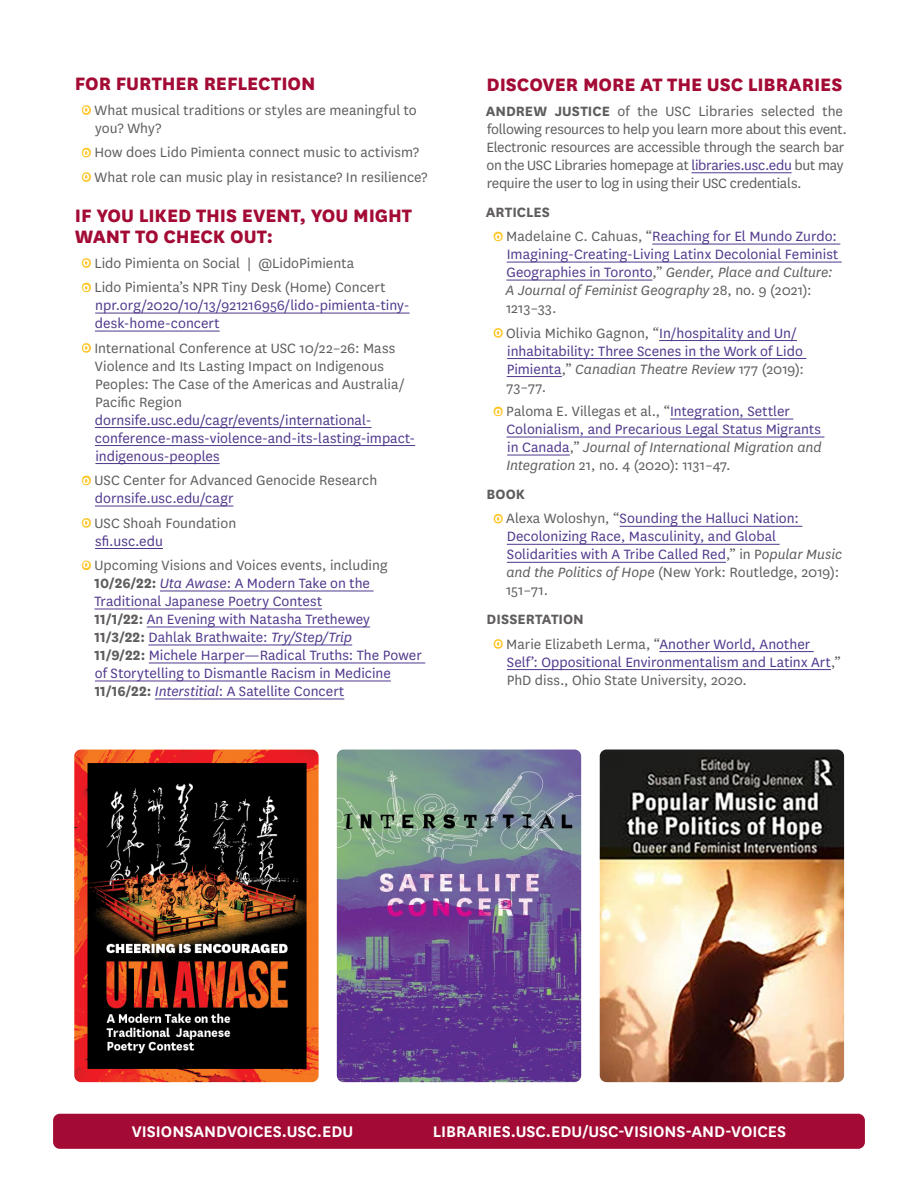
<style>
.page{position:relative;width:918px;height:1188px;background:#fff}
.page>*{position:absolute;margin:0;border:0;box-sizing:border-box;transform-origin:0 0}
.t1{font:800 21px/21px "National";letter-spacing:-.005em;color:#a30b35}
.t2{font:600 18px "National";color:#fff}
.t3{font:15.75px/18px "National";color:#50388c}
.t4{font:15.75px/18px "National";color:#5f5c5c}
.s1{font-weight:700;font-size:13.5px;color:#ffc425}
.s2{color:#50388c}
.s3{color:#5f5c5c}
.s4{font-weight:700;color:#5f5c5c}
.s5{font-style:italic}
.s6{font-weight:700}
.s7{font-style:italic;color:#5f5c5c}
</style>
<div class="page">
<div style="left:53px;top:1114px;width:812px;height:35px;background:#a30b35;border-radius:7px"></div>
<hr style="left:691px;top:172px;width:101px;height:1px;background:#50388c">
<hr style="left:652px;top:244px;width:188px;height:1px;background:#50388c">
<hr style="left:507px;top:262px;width:335px;height:1px;background:#50388c">
<hr style="left:506px;top:280px;width:146px;height:1px;background:#50388c">
<hr style="left:659px;top:340px;width:138px;height:1px;background:#50388c">
<hr style="left:507px;top:358px;width:299px;height:1px;background:#50388c">
<hr style="left:507px;top:376px;width:55px;height:1px;background:#50388c">
<hr style="left:670px;top:419px;width:123px;height:1px;background:#50388c">
<hr style="left:506px;top:437px;width:318px;height:1px;background:#50388c">
<hr style="left:507px;top:455px;width:63px;height:1px;background:#50388c">
<hr style="left:620px;top:526px;width:182px;height:1px;background:#50388c">
<hr style="left:507px;top:544px;width:273px;height:1px;background:#50388c">
<hr style="left:507px;top:562px;width:219px;height:1px;background:#50388c">
<hr style="left:659px;top:651px;width:155px;height:1px;background:#50388c">
<hr style="left:507px;top:669px;width:324px;height:1px;background:#50388c">
<hr style="left:95px;top:313px;width:315px;height:1px;background:#50388c">
<hr style="left:95px;top:331px;width:125px;height:1px;background:#50388c">
<hr style="left:95px;top:427px;width:277px;height:1px;background:#50388c">
<hr style="left:95px;top:445px;width:320px;height:1px;background:#50388c">
<hr style="left:95px;top:463px;width:125px;height:1px;background:#50388c">
<hr style="left:95px;top:506px;width:138px;height:1px;background:#50388c">
<hr style="left:95px;top:548px;width:68px;height:1px;background:#50388c">
<hr style="left:160px;top:591px;width:214px;height:1px;background:#50388c">
<hr style="left:94px;top:609px;width:228px;height:1px;background:#50388c">
<hr style="left:147px;top:627px;width:223px;height:1px;background:#50388c">
<hr style="left:148px;top:645px;width:204px;height:1px;background:#50388c">
<hr style="left:149px;top:663px;width:276px;height:1px;background:#50388c">
<hr style="left:95px;top:681px;width:296px;height:1px;background:#50388c">
<hr style="left:155px;top:699px;width:189px;height:1px;background:#50388c">
<img style="left:74px;top:750px;width:245px;height:332px">
<img style="left:337px;top:750px;width:244px;height:332px">
<img style="left:600px;top:750px;width:244px;height:332px">
<h1 class="t1" style="left:75px;top:72px;width:242px">FOR FURTHER REFLECTION</h1>
<p class="t4" style="left:95px;top:100px;width:323px;text-indent:-12px"><span class="s1">o</span> What musical traditions or styles are meaningful to you? Why?</p>
<p class="t4" style="left:83px;top:139px;width:346px;line-height:24.5px"><span class="s1">o</span> How does Lido Pimienta connect music to activism? <span class="s1">o</span> What role can music play in resistance? In resilience?</p>
<h1 class="t1" style="left:75px;top:204px;width:339px">IF YOU LIKED THIS EVENT, YOU MIGHT<br>WANT TO CHECK OUT:</h1>
<p class="t4" style="left:83px;top:250px;width:304px;line-height:24.5px"><span class="s1">o</span> Lido Pimienta on Social | @LidoPimienta<br><span class="s1">o</span> Lido Pimienta’s NPR Tiny Desk (Home) Concert</p>
<p class="t3" style="left:95px;top:296px;width:316px">npr.org/2020/10/13/921216956/lido-pimienta-tiny&shy;desk-home-concert</p>
<p class="t4" style="left:95px;top:338px;width:311px;text-indent:-12px"><span class="s1">o</span> International Conference at USC 10/22–26: Mass Violence and Its Lasting Impact on Indigenous Peoples: The Case of the Americas and Australia/ Pacific Region</p>
<p class="t3" style="left:95px;top:410px;width:322px">dornsife.usc.edu/cagr/events/international&shy;conference-mass-violence-and-its-lasting-impact&shy;indigenous-peoples</p>
<p class="t4" style="left:95px;top:471px;width:284px;text-indent:-12px"><span class="s1">o</span> USC Center for Advanced Genocide Research <span class="s2">dornsife.usc.edu/cagr</span></p>
<p class="t4" style="left:95px;top:513px;width:143px;text-indent:-12px"><span class="s1">o</span> USC Shoah Foundation <span class="s2">sfi.usc.edu</span></p>
<p class="t3" style="left:94px;top:555px;width:329px;text-indent:-12px"><span class="s1">o</span> <span class="s3">Upcoming Visions and Voices events, including </span><span class="s4">10/26/22:</span> <span class="s5">Uta Awase</span>: A Modern Take on the Traditional Japanese Poetry Contest<br><span class="s4">11/1/22:</span> An Evening with Natasha Trethewey <span class="s4">11/3/22:</span> Dahlak Brathwaite: <span class="s5">Try/Step/Trip<br></span><span class="s4">11/9/22:</span> Michele Harper—Radical Truths: The Power of Storytelling to Dismantle Racism in Medicine <span class="s4">11/16/22:</span> <span class="s5">Interstitial</span>: A Satellite Concert</p>
<h1 class="t1" style="left:487px;top:73px;width:357px">DISCOVER MORE AT THE USC LIBRARIES</h1>
<p class="t4" style="left:486px;top:101px;width:363px"><span class="s6">ANDREW JUSTICE</span> of the USC Libraries selected the following resources to help you learn more about this event.<br>Electronic resources are accessible through the search bar on the USC Libraries homepage at <span class="s2">libraries.usc.edu</span> but may require the user to log in using their USC credentials.</p>
<p class="t3" style="left:495px;top:199px;width:344px;line-height:24.5px;text-indent:-9px"><span class="s4">ARTICLES<br></span><span class="s1">o</span> <span class="s3">Madelaine C. Cahuas, “</span>Reaching for El Mundo Zurdo:</p>
<p class="t3" style="left:506px;top:245px;width:334px">Imagining-Creating-Living Latinx Decolonial Feminist Geographies in Toronto<span class="s3">,”</span> <span class="s7">Gender, Place and Culture:<br>A Journal of Feminist Geography</span> <span class="s3">28, no. 9 (2021):<br>1213–33.</span></p>
<p class="t3" style="left:507px;top:323px;width:299px;text-indent:-12px"><span class="s1">o</span> <span class="s3">Olivia Michiko Gagnon, “</span>In/hospitality and Un/ inhabitability: Three Scenes in the Work of Lido Pimienta<span class="s3">,”</span> <span class="s7">Canadian Theatre Review</span> <span class="s3">177 (2019):<br>73–77.</span></p>
<p class="t3" style="left:506px;top:402px;width:317px;text-indent:-12px"><span class="s1">o</span> <span class="s3">Paloma E. Villegas et al., “</span>Integration, Settler Colonialism, and Precarious Legal Status Migrants in Canada<span class="s3">,”</span> <span class="s7">Journal of International Migration and Integration</span> <span class="s3">21, no. 4 (2020): 1131–47.</span></p>
<p class="t3" style="left:495px;top:481px;width:306px;line-height:24.5px;text-indent:-8px"><span class="s4">BOOK<br></span><span class="s1">o</span> <span class="s3">Alexa Woloshyn, “</span>Sounding the Halluci Nation:</p>
<p class="t3" style="left:506px;top:527px;width:337px">Decolonizing Race, Masculinity, and Global Solidarities with A Tribe Called Red<span class="s3">,” in P</span><span class="s7">opular Music and the Politics of Hope</span> <span class="s3">(New York: Routledge, 2019):<br>151–71.</span></p>
<p class="t4" style="left:495px;top:606px;width:317px;line-height:24.5px;text-indent:-8px"><span class="s6">DISSERTATION<br></span><span class="s1">o</span> Marie Elizabeth Lerma, “<span class="s2">Another World, Another</span></p>
<p class="t3" style="left:507px;top:652px;width:336px">Self’: Oppositional Environmentalism and Latinx Art<span class="s3">,”<br>PhD diss., Ohio State University, 2020.</span></p>
<p class="t2" style="left:132px;top:1119px;width:223px">VISIONSANDVOICES.USC.EDU</p>
<p class="t2" style="left:433px;top:1119px;width:355px">LIBRARIES.USC.EDU/USC-VISIONS-AND-VOICES</p>
</div>
